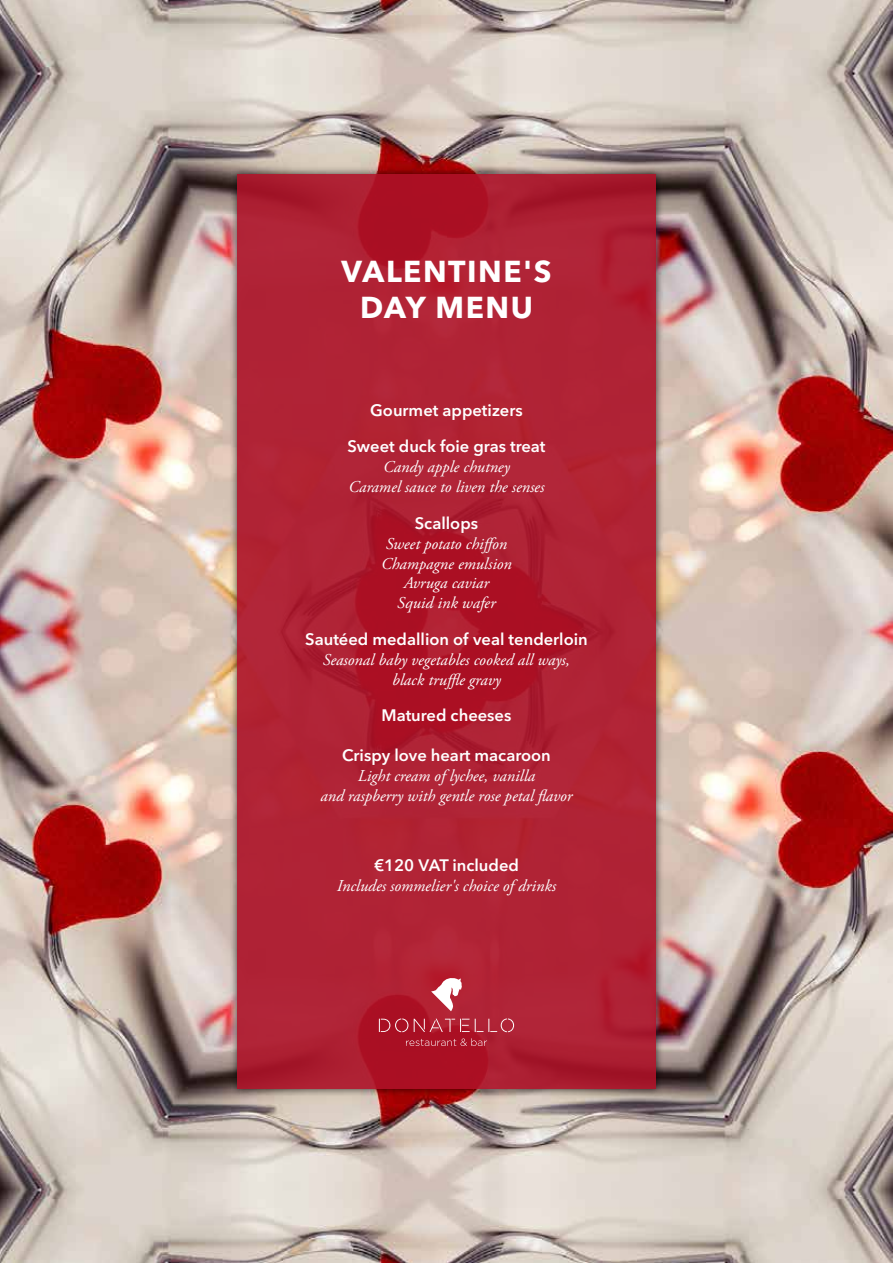
<style>
.page{position:relative;width:893px;height:1263px;background:#fff}
.page>*{position:absolute;margin:0;border:0;box-sizing:border-box;transform-origin:0 0}
.t1{font:700 30px/36px "Avenir Next LT Pro";letter-spacing:.05em;color:#fff;text-align:center}
.t2{font:italic 16.5px/19.8px "Adobe Garamond Pro";color:#fff;text-align:center}
.t3{font:600 16.5px "Avenir Next LT Pro";color:#fff}
</style>
<div class="page">
<img style="left:0;top:0;width:893px;height:1263px">
<div style="left:229px;top:166px;width:435px;height:931px;background:#000;opacity:.75"></div>
<svg style="left:237px;top:174px;width:419px;height:914px;background:#ae1f32"></svg>
<svg style="left:431px;top:978px;width:31px;height:33px"></svg>
<svg style="left:406px;top:1038px;width:81px;height:8px"></svg>
<svg style="left:379px;top:1018px;width:135px;height:14px;background:#b8394a"></svg>
<h1 class="t1" style="left:342px;top:253px;width:211px">VALENTINE S'<br>DAY MENU</h1>
<p class="t3" style="left:370px;top:400px;width:154px">Gourmet appetizers</p>
<p class="t3" style="left:347px;top:437px;width:199px">Sweet duck foie gras treat</p>
<p class="t2" style="left:349px;top:458px;width:197px">Candy apple chutney<br>Caramel sauce to liven the senses</p>
<p class="t3" style="left:415px;top:513px;width:65px">Scallops</p>
<p class="t2" style="left:381px;top:534px;width:132px">Sweet potato chiffon<br>Champagne emulsion<br>Avruga caviar<br>Squid ink wafer</p>
<p class="t3" style="left:305px;top:629px;width:284px">Sautéed medallion of veal tenderloin</p>
<p class="t2" style="left:323px;top:650px;width:248px">Seasonal baby vegetables cooked all ways, black truffle gravy</p>
<p class="t3" style="left:382px;top:705px;width:131px">Matured cheeses</p>
<p class="t3" style="left:342px;top:745px;width:210px">Crispy love heart macaroon</p>
<p class="t2" style="left:320px;top:766px;width:254px">Light cream of lychee, vanilla<br>and raspberry with gentle rose petalflavor</p>
<p class="t3" style="left:374px;top:855px;width:146px">€120 VAT included</p>
<p class="t2" style="left:337px;top:876px;width:221px">Includes sommelier s' choice ofdrinks</p>
</div>
